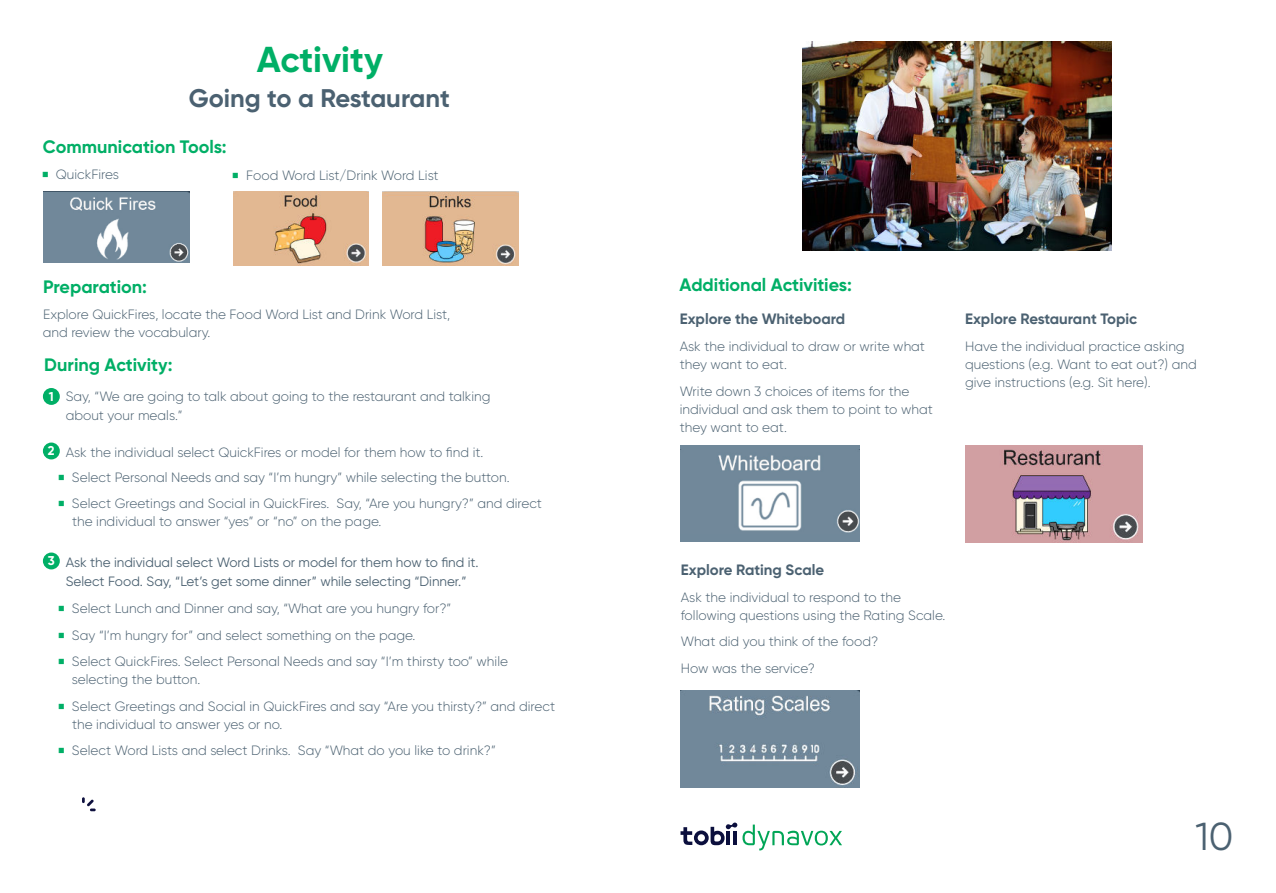
<style>
.page{position:relative;width:1276px;height:893px;background:#fff}
.page>*{position:absolute;margin:0;border:0;box-sizing:border-box;transform-origin:0 0}
.t1{font:39px "Gilroy";color:#4b6171}
.t2{font:700 36px "Gilroy";color:#00af66}
.t3{font:700 25.5px "Gilroy";color:#4b6171}
.t4{font:700 18px "Gilroy";color:#00af66}
.t5{font:700 15px "Gilroy";color:#4b6171}
.t6{font:300 13.5px/18px "Gilroy";color:#4b6171}
.t7{font:13.5px/19.5px "Gilroy";color:#4b6171}
.t8{font:700 12.75px "Gilroy";color:#fff}
.s1{font-family:"Minion Pro";font-weight:700;font-size:18px;color:#00af66}
.s2{font-weight:700;font-size:12.75px;color:#fff}
</style>
<div class="page">
<svg style="left:82px;top:797px;width:14px;height:15px"></svg>
<svg style="left:680px;top:822px;width:162px;height:28px"></svg>
<div style="left:43px;top:443px;width:17px;height:16px;background:#00af66;border-radius:50%"></div>
<div style="left:43px;top:388px;width:17px;height:17px;background:#00af66;border-radius:50%"></div>
<div style="left:43px;top:552px;width:17px;height:17px;background:#00af66;border-radius:50%"></div>
<img style="left:965px;top:445px;width:178px;height:97px">
<img style="left:680px;top:691px;width:179px;height:97px">
<img style="left:803px;top:42px;width:308px;height:208px">
<img style="left:44px;top:192px;width:145px;height:71px">
<img style="left:383px;top:191px;width:136px;height:74px">
<img style="left:233px;top:191px;width:135px;height:75px">
<div style="left:680px;top:445px;width:179px;height:97px;background:#70889a"></div>
<img style="left:718px;top:455px;width:141px;height:78px">
<h2 class="t2" style="left:257px;top:43px;width:128px">Activity</h2>
<h3 class="t3" style="left:189px;top:86px;width:263px">Going to a Restaurant</h3>
<h3 class="t4" style="left:43px;top:139px;width:185px">Communication Tools:</h3>
<p class="t6" style="left:42px;top:167px;width:79px"><span class="s1">■</span> QuickFires</p>
<p class="t6" style="left:232px;top:167px;width:208px"><span class="s1">■</span> Food Word List/Drink Word List</p>
<h3 class="t4" style="left:43px;top:279px;width:105px">Preparation:</h3>
<p class="t6" style="left:43px;top:307px;width:409px">Explore QuickFires, locate the Food Word List and Drink Word List, and review the vocabulary.</p>
<h3 class="t4" style="left:44px;top:356px;width:130px">During Activity:</h3>
<p class="t6" style="left:66px;top:387px;width:426px;line-height:19.5px;text-indent:-17px"><span class="s2">1</span> Say, “We are going to talk about going to the restaurant and talking about your meals.”</p>
<p class="t6" style="left:66px;top:444px;width:419px">Ask the individual select QuickFires or model for them how to find it.</p>
<p class="t8" style="left:48px;top:445px;width:8px">2</p>
<p class="t6" style="left:58px;top:469px;width:453px"><span class="s1">■</span> Select Personal Needs and say “I’m hungry” while selecting the button.</p>
<p class="t6" style="left:72px;top:495px;width:471px;text-indent:-14px"><span class="s1">■</span> Select Greetings and Social in QuickFires. Say, “Are you hungry?” and direct the individual to answer “yes” or “no” on the page.</p>
<p class="t8" style="left:48px;top:555px;width:8px">3</p>
<p class="t7" style="left:66px;top:553px;width:414px">Ask the individual select Word Lists or model for them how to find it.<br>Select Food. Say, “Let’s get some dinner” while selecting “Dinner.”</p>
<p class="t6" style="left:58px;top:600px;width:395px"><span class="s1">■</span> Select Lunch and Dinner and say, “What are you hungry for?”</p>
<p class="t6" style="left:58px;top:627px;width:359px"><span class="s1">■</span> Say “I’m hungry for” and select something on the page.</p>
<p class="t6" style="left:72px;top:653px;width:438px;text-indent:-14px"><span class="s1">■</span> Select QuickFires. Select Personal Needs and say “I’m thirsty too” while selecting the button.</p>
<p class="t6" style="left:72px;top:698px;width:484px;text-indent:-14px"><span class="s1">■</span> Select Greetings and Social in QuickFires and say “Are you thirsty?” and direct the individual to answer yes or no.</p>
<p class="t6" style="left:58px;top:742px;width:439px"><span class="s1">■</span> Select Word Lists and select Drinks. Say “What do you like to drink?”</p>
<h3 class="t4" style="left:679px;top:276px;width:174px">Additional Activities:</h3>
<p class="t5" style="left:680px;top:312px;width:167px">Explore the Whiteboard</p>
<p class="t6" style="left:680px;top:338px;width:247px">Ask the individual to draw or write what they want to eat.</p>
<p class="t6" style="left:680px;top:383px;width:255px">Write down 3 choices of items for the individual and ask them to point to what they want to eat.</p>
<p class="t5" style="left:965px;top:312px;width:174px">Explore Restaurant Topic</p>
<p class="t6" style="left:965px;top:338px;width:233px">Have the individual practice asking questions (e.g. Want to eat out?) and give instructions (e.g. Sit here).</p>
<p class="t5" style="left:681px;top:563px;width:145px">Explore Rating Scale</p>
<p class="t6" style="left:681px;top:589px;width:266px">Ask the individual to respond to the following questions using the Rating Scale.</p>
<p class="t6" style="left:681px;top:629px;width:199px;line-height:26.5px">What did you think of the food?<br>How was the service?</p>
<h1 class="t1" style="left:1195px;top:819px;width:39px">10</h1>
</div>
